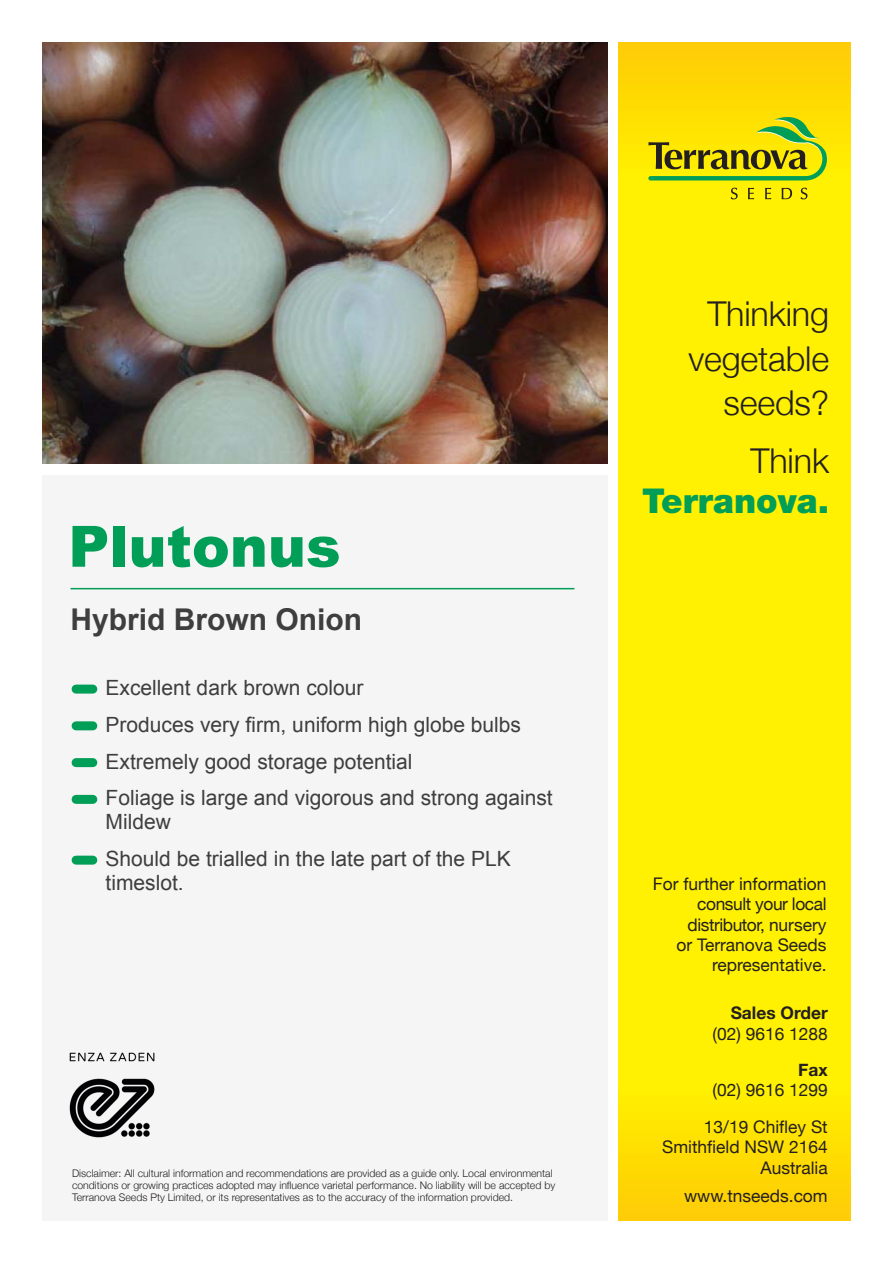
<style>
.page{position:relative;width:893px;height:1263px;background:#fff}
.page>*{position:absolute;margin:0;border:0;box-sizing:border-box;transform-origin:0 0}
.t1{font:900 57px "Arial";color:#009e57}
.t2{font:300 34.2px/44.5px "Helvetica Neue";letter-spacing:-.005em;color:#231f20;text-align:right}
.t3{font:900 34.2px/40.7px "Helvetica Neue LT Pro";color:#009e57;text-align:right}
.t4{font:700 30px "Arial";color:#3e3e3f}
.t5{font:21px/24px "Arial";color:#3e3e3f}
.t6{font:17.4px/20.2px "Helvetica Neue";color:#231f20;text-align:right}
.t7{font:300 10.5px/12px "Helvetica Neue";color:#231f20}
.s1{font-family:"Helvetica Neue";font-weight:300;color:#231f20}
.s2{font-weight:700}
</style>
<div class="page">
<div style="left:43px;top:475px;width:564px;height:745px;background:#f5f5f6"></div>
<div style="left:76px;top:685px;width:17px;height:9px;background:#009e57"></div>
<div style="left:76px;top:721px;width:17px;height:9px;background:#009e57"></div>
<div style="left:76px;top:758px;width:17px;height:9px;background:#009e57"></div>
<div style="left:76px;top:795px;width:17px;height:9px;background:#009e57"></div>
<div style="left:76px;top:856px;width:17px;height:9px;background:#009e57"></div>
<svg style="left:618px;top:42px;width:232px;height:575px;background:#feec01"></svg>
<svg style="left:618px;top:617px;width:232px;height:603px;background:#feec01"></svg>
<svg style="left:731px;top:188px;width:7px;height:11px"></svg>
<svg style="left:748px;top:188px;width:6px;height:11px"></svg>
<svg style="left:765px;top:188px;width:6px;height:11px"></svg>
<svg style="left:782px;top:188px;width:10px;height:11px"></svg>
<svg style="left:801px;top:188px;width:6px;height:11px"></svg>
<svg style="left:648px;top:117px;width:179px;height:63px;background:#c0c211"></svg>
<hr style="left:71px;top:588px;width:503px;height:1px;background:#009e57">
<img style="left:43px;top:43px;width:564px;height:420px">
<img style="left:69px;top:1052px;width:86px;height:86px">
<p class="t1" style="left:68px;top:505px;width:274px">Plutonus</p>
<p class="t4" style="left:71px;top:600px;width:293px">Hybrid Brown Onion</p>
<p class="t5" style="left:106px;top:676px;width:259px">Excellent dark brown colour</p>
<p class="t5" style="left:106px;top:713px;width:417px">Produces very firm, uniform high globe bulbs</p>
<p class="t5" style="left:106px;top:749px;width:308px">Extremely good storage potential</p>
<p class="t5" style="left:106px;top:786px;width:449px">Foliage is large and vigorous and strong against<br>Mildew</p>
<p class="t5" style="left:106px;top:847px;width:407px">Should be trialled in the late part of the PLK timeslot.</p>
<p class="t7" style="left:72px;top:1166px;width:485px">Disclaimer: All cultural information and recommendations are provided as a guide only. Local environmental conditions or growing practices adopted may influence varietal performance. No liability will be accepted by<br>Terranova Seeds Pty Limited, or its representatives as to the accuracy of the information provided.</p>
<p class="t2" style="left:688px;top:289px;width:142px">Thinking vegetable seeds?</p>
<p class="t3" style="left:642px;top:440px;width:188px"><span class="s1">Think<br></span>Terranova.</p>
<p class="t6" style="left:653px;top:875px;width:175px">For further information consult your local distributor, nursery<br>or Terranova Seeds representative.</p>
<p class="t6" style="left:713px;top:1004px;width:117px"><span class="s2">Sales Order </span>(02) 9616 1288</p>
<p class="t6" style="left:713px;top:1061px;width:117px"><span class="s2">Fax<br></span>(02) 9616 1299</p>
<p class="t6" style="left:662px;top:1118px;width:167px">13/19 Chifley St<br>Smithfield NSW 2164<br>Australia</p>
<p class="t6" style="left:684px;top:1187px;width:145px">www.tnseeds.com</p>
</div>
